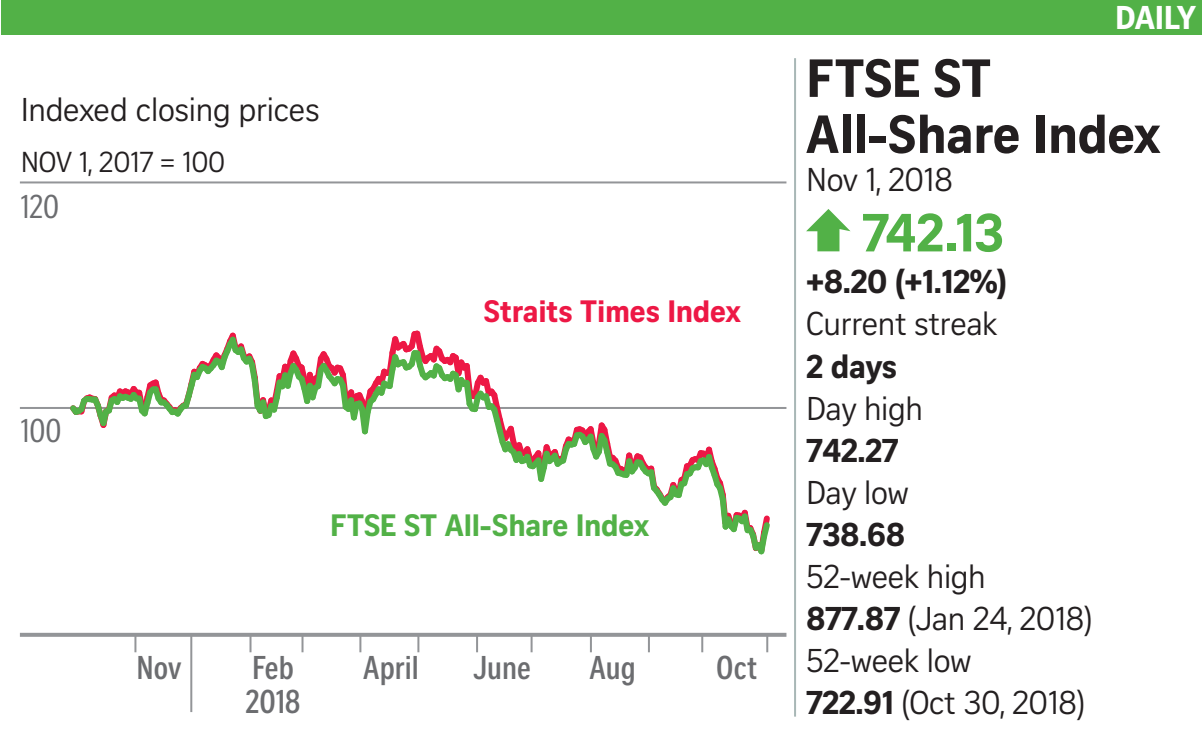
<style>
.page{position:relative;width:1202px;height:749px;background:#fff}
.page>*{position:absolute;margin:0;border:0;box-sizing:border-box;transform-origin:0 0}
.t1{font:700 52px/56px "Curator Serp Text";letter-spacing:-.01em;color:#231f20}
.t2{font:700 52px "Curator Serp Text";color:#52b147}
.t3{font:32px/42px "Curator Serp Text";letter-spacing:-.015em;color:#231f20}
.t4{font:700 32px "Curator Serp Text";letter-spacing:-.015em;color:#231f20}
.t5{font:700 32px "Curator Head Cond ST Semi";color:#6c6d70}
.t6{font:32px "Curator Head Cond ST Regular";color:#6c6d70}
.t7{font:700 32px "Curator Serp Text";letter-spacing:-.02em;color:#fff}
.t8{font:30px "Curator Head ST Bold";letter-spacing:-.01em;color:#52b147}
.t9{font:30px "Curator Head ST Bold";letter-spacing:-.01em;color:#ed1845}
.t10{font:28px "Curator Serp Text";letter-spacing:-.01em;color:#231f20}
.s1{font-weight:700}
</style>
<div class="page">
<div style="left:1px;top:0;width:1201px;height:34px;background:#52b147"></div>
<svg style="left:806px;top:209px;width:44px;height:42px"></svg>
<hr style="left:794px;top:58px;width:2px;height:658px;background:#a8b7b6">
<svg style="left:20px;top:632px;width:766px;height:4px;background:#a9aaad"></svg>
<hr style="left:20px;top:407px;width:766px;height:2px;background:#939598">
<hr style="left:20px;top:181px;width:766px;height:2px;background:#939598">
<svg style="left:134px;top:634px;width:2px;height:18px"></svg>
<hr style="left:190px;top:634px;width:2px;height:77px;background:#939598">
<svg style="left:301px;top:634px;width:2px;height:18px"></svg>
<svg style="left:249px;top:634px;width:2px;height:18px"></svg>
<svg style="left:359px;top:634px;width:2px;height:18px"></svg>
<svg style="left:417px;top:634px;width:2px;height:18px"></svg>
<svg style="left:476px;top:634px;width:2px;height:18px"></svg>
<svg style="left:531px;top:634px;width:2px;height:18px"></svg>
<svg style="left:590px;top:634px;width:2px;height:18px"></svg>
<svg style="left:648px;top:634px;width:2px;height:18px"></svg>
<svg style="left:701px;top:634px;width:2px;height:18px"></svg>
<svg style="left:766px;top:634px;width:2px;height:18px"></svg>
<svg style="left:70px;top:330px;width:700px;height:225px"></svg>
<p class="t3" style="left:21px;top:89px;width:300px">Indexed closing prices</p>
<p class="t10" style="left:21px;top:146px;width:206px">NOV 1, 2017 = 100</p>
<p class="t6" style="left:21px;top:189px;width:40px">120</p>
<p class="t9" style="left:484px;top:292px;width:258px">Straits Times Index</p>
<p class="t6" style="left:21px;top:413px;width:42px">100</p>
<p class="t8" style="left:330px;top:507px;width:321px">FTSE ST All-Share Index</p>
<p class="t5" style="left:252px;top:650px;width:43px">Feb</p>
<p class="t5" style="left:473px;top:650px;width:59px">June</p>
<p class="t5" style="left:590px;top:650px;width:48px">Aug</p>
<p class="t5" style="left:716px;top:650px;width:43px">Oct</p>
<p class="t5" style="left:245px;top:684px;width:57px">2018</p>
<p class="t5" style="left:136px;top:650px;width:46px">Nov</p>
<p class="t5" style="left:363px;top:650px;width:57px">April</p>
<p class="t7" style="left:1115px;top:-2px;width:82px">DAILY</p>
<h1 class="t1" style="left:806px;top:50px;width:356px">FTSE ST<br>All-Share Index</h1>
<p class="t3" style="left:806px;top:159px;width:149px">Nov 1, 2018</p>
<h1 class="t2" style="left:862px;top:201px;width:144px">742.13</h1>
<p class="t4" style="left:806px;top:262px;width:202px">+8.20 (+1.12%)</p>
<p class="t3" style="left:806px;top:303px;width:193px">Current streak</p>
<p class="t4" style="left:806px;top:346px;width:92px">2 days</p>
<p class="t3" style="left:806px;top:387px;width:118px">Day high</p>
<p class="t4" style="left:806px;top:430px;width:94px">742.27</p>
<p class="t3" style="left:806px;top:471px;width:104px">Day low</p>
<p class="t4" style="left:806px;top:514px;width:101px">738.68</p>
<p class="t3" style="left:806px;top:555px;width:288px">52-week high<br><span class="s1">877.87</span> (Jan 24, 2018)<br>52-week low<br><span class="s1">722.91</span> (Oct 30, 2018)</p>
</div>
